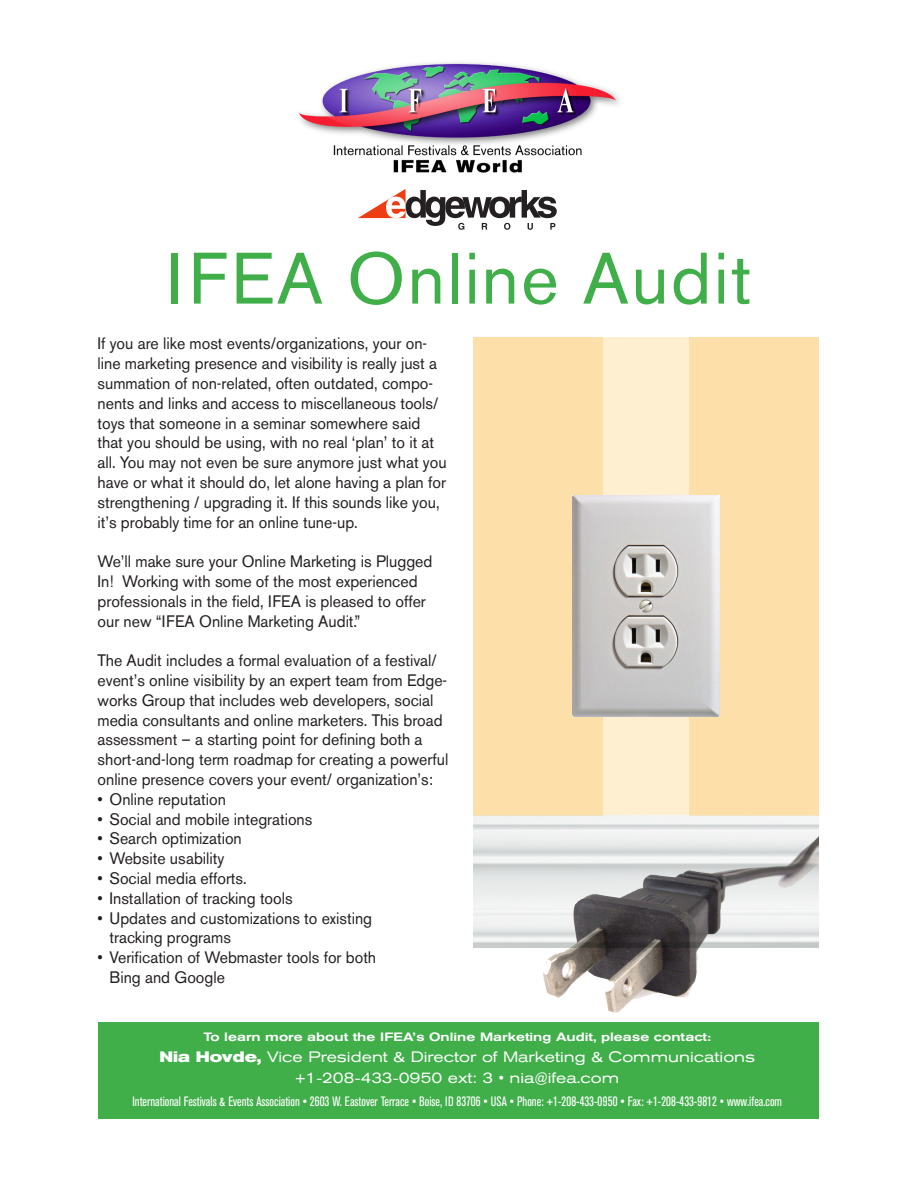
<style>
.page{position:relative;width:918px;height:1188px;background:#fff}
.page>*{position:absolute;margin:0;border:0;box-sizing:border-box;transform-origin:0 0}
.t1{font:72px "Akzidenz Grotesk BE";letter-spacing:.03em;color:#40ae49}
.t2{font:16.5px/19.8px "Akzidenz Grotesk BE";color:#231f20;scale:.96 1}
.t3{font:expanded 15px "Akzidenz Grotesk BE";color:#fff}
.t4{font:condensed 13.5px "Akzidenz Grotesk BE";color:#fff;scale:.95 1}
.t5{font:500 expanded 12px "Akzidenz Grotesk BE";color:#fff}
.s1{font-weight:700}
</style>
<div class="page">
<img style="left:299px;top:62px;width:320px;height:111px">
<div style="left:98px;top:1022px;width:721px;height:96px;background:#40ae49"></div>
<div style="left:473px;top:338px;width:346px;height:477px;background:#feefd0"></div>
<div style="left:473px;top:337px;width:130px;height:478px;background:#fde0a9"></div>
<div style="left:689px;top:337px;width:130px;height:478px;background:#fde0a9"></div>
<img style="left:573px;top:495px;width:147px;height:221px">
<img style="left:543px;top:836px;width:276px;height:177px">
<svg style="left:358px;top:189px;width:199px;height:41px"></svg>
<p class="t1" style="left:167px;top:236px;width:587px">IFEA Online Audit</p>
<p class="t2" style="left:98px;top:334px;width:365px">If you are like most events/organizations, your on&shy;line marketing presence and visibility is really just a summation of non-related, often outdated, compo&shy;nents and links and access to miscellaneous tools/ toys that someone in a seminar somewhere said that you should be using, with no real ‘plan’ to it at all. You may not even be sure anymore just what you have or what it should do, let alone having a plan for strengthening / upgrading it. If this sounds like you, it’s probably time for an online tune-up.</p>
<p class="t2" style="left:98px;top:552px;width:350px">We’ll make sure your Online Marketing is Plugged In! Working with some of the most experienced professionals in the field, IFEA is pleased to offer our new “IFEA Online Marketing Audit.”</p>
<p class="t2" style="left:98px;top:651px;width:367px">The Audit includes a formal evaluation of a festival/ event’s online visibility by an expert team from Edge&shy;works Group that includes web developers, social media consultants and online marketers. This broad assessment – a starting point for defining both a short-and-long term roadmap for creating a powerful online presence covers your event/ organization’s:</p>
<p class="t2" style="left:98px;top:789px;width:135px">• Online reputation</p>
<p class="t2" style="left:98px;top:809px;width:225px">• Social and mobile integrations</p>
<p class="t2" style="left:98px;top:829px;width:152px">• Search optimization</p>
<p class="t2" style="left:98px;top:849px;width:134px">• Website usability</p>
<p class="t2" style="left:98px;top:868px;width:157px">• Social media efforts.</p>
<p class="t2" style="left:98px;top:888px;width:205px">• Installation of tracking tools</p>
<p class="t2" style="left:110px;top:908px;width:275px;text-indent:-12px">• Updates and customizations to existing tracking programs</p>
<p class="t2" style="left:110px;top:948px;width:279px;text-indent:-12px">• Verification of Webmaster tools for both<br>Bing and Google</p>
<p class="t5" style="left:204px;top:1030px;width:509px">To learn more about the IFEA’s Online Marketing Audit, please contact:</p>
<p class="t3" style="left:159px;top:1048px;width:597px"><span class="s1">Nia Hovde,</span> Vice President &amp; Director of Marketing &amp; Communications</p>
<p class="t3" style="left:295px;top:1069px;width:325px">+1-208-433-0950 ext: 3 • nia@ifea.com</p>
<p class="t4" style="left:133px;top:1094px;width:685px">International Festivals &amp; Events Association • 2603 W. Eastover Terrace • Boise, ID 83706 • USA • Phone: +1-208-433-0950 • Fax: +1-208-433-9812 • www.ifea.com</p>
</div>
